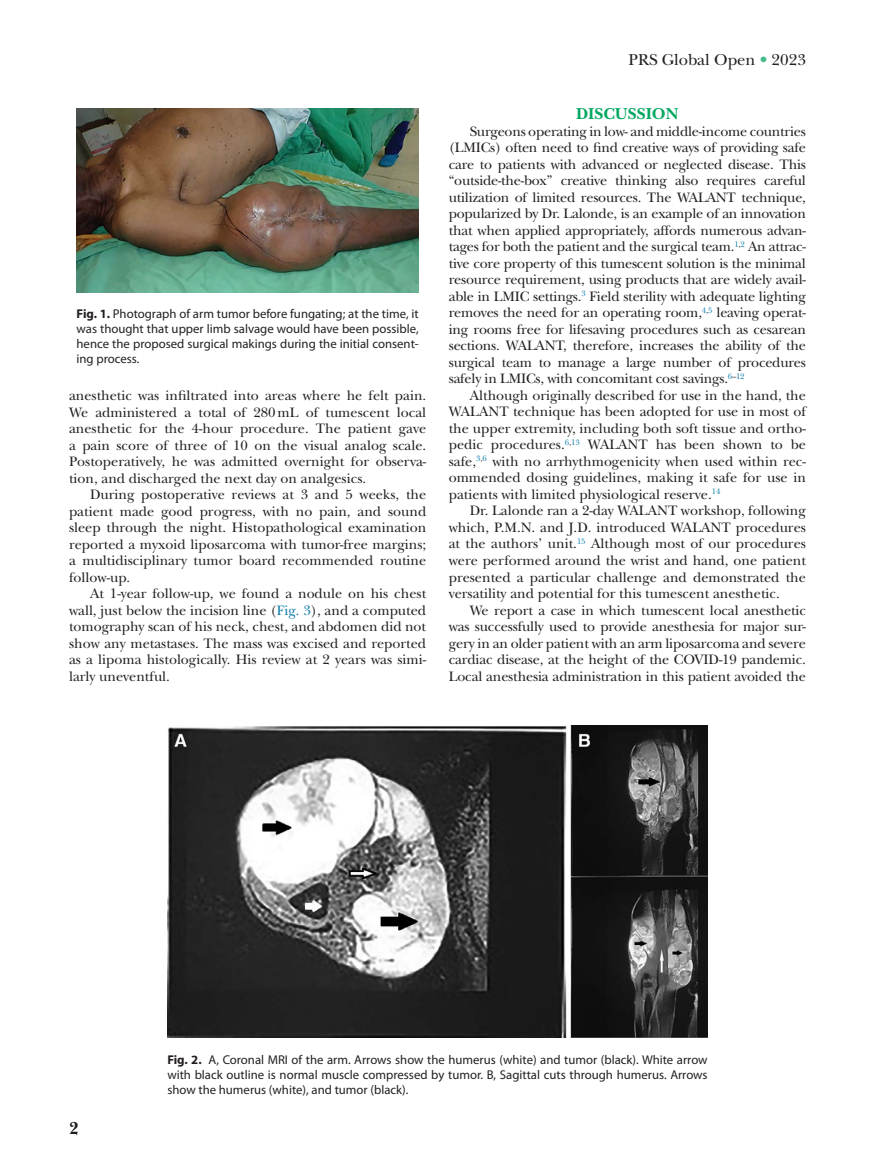
<style>
.page{position:relative;width:878px;height:1175px;background:#fff}
.page>*{position:absolute;margin:0;border:0;box-sizing:border-box;transform-origin:0 0}
.t1{font:700 18px "New Baskerville Std";color:#231f20}
.t2{font:16.5px "New Baskerville Std";color:#231f20}
.t3{font:700 16.5px "New Baskerville Std";color:#00a85f}
.t4{font:14.25px/16.5px "New Baskerville Std";color:#231f20;text-align:justify}
.t5{font:12.75px/15px "Myriad Pro";color:#231f20;text-align:justify}
.s1{font-weight:700}
.s2{color:#0f7eac}
.s3{color:#45bc89}
</style>
<div class="page">
<img style="left:76px;top:108px;width:343px;height:184px">
<img style="left:167px;top:725px;width:540px;height:312px">
<p class="t5" style="left:76px;top:306px;width:344px"><span class="s1">Fig. 1.</span> Photograph of arm tumor before fungating; at the time, it was thought that upper limb salvage would have been possible, hence the proposed surgical makings during the initial consent&shy;ing process.</p>
<p class="t4" style="left:69px;top:387px;width:359px">anesthetic was infiltrated into areas where he felt pain.<br>We administered a total of 280mL of tumescent local anesthetic for the 4-hour procedure. The patient gave a pain score of three of 10 on the visual analog scale.<br>Postoperatively, he was admitted overnight for observa&shy;tion, and discharged the next day on analgesics.</p>
<p class="t4" style="left:69px;top:486px;width:359px;text-indent:21px">During postoperative reviews at 3 and 5 weeks, the patient made good progress, with no pain, and sound sleep through the night. Histopathological examination reported a myxoid liposarcoma with tumor-free margins; a multidisciplinary tumor board recommended routine follow-up.</p>
<p class="t4" style="left:69px;top:585px;width:359px;text-indent:21px">At 1-year follow-up, we found a nodule on his chest wall, just below the incision line (<span class="s2">Fig. 3</span>), and a computed tomography scan of his neck, chest, and abdomen did not show any metastases. The mass was excised and reported as a lipoma histologically. His review at 2 years was simi&shy;larly uneventful.</p>
<p class="t2" style="left:628px;top:50px;width:179px">PRS Global Open <span class="s3">•</span> 2023</p>
<p class="t3" style="left:576px;top:104px;width:104px">DISCUSSION</p>
<p class="t4" style="left:448px;top:123px;width:359px;text-indent:21px">Surgeons operating in low- and middle-income countries (LMICs) often need to find creative ways of providing safe care to patients with advanced or neglected disease. This “outside-the-box” creative thinking also requires careful utilization of limited resources. The WALANT technique, popularized by Dr. Lalonde, is an example of an innovation that when applied appropriately, affords numerous advan&shy;tages for both the patient and the surgical team.<sup>1</sup><sup>,</sup><sup>2</sup> An attrac&shy;tive core property of this tumescent solution is the minimal resource requirement, using products that are widely avail&shy;able in LMIC settings.<sup>3</sup> Field sterility with adequate lighting removes the need for an operating room,<sup>4</sup><sup>,</sup><sup>5</sup> leaving operat&shy;ing rooms free for lifesaving procedures such as cesarean sections. WALANT, therefore, increases the ability of the surgical team to manage a large number of procedures safely in LMICs, with concomitant cost savings.<sup>6</sup><sup>–</sup><sup>12</sup></p>
<p class="t4" style="left:448px;top:387px;width:359px;text-indent:21px">Although originally described for use in the hand, the WALANT technique has been adopted for use in most of the upper extremity, including both soft tissue and ortho&shy;pedic procedures.<sup>6</sup><sup>,</sup><sup>13</sup> WALANT has been shown to be safe,<sup>3</sup><sup>,</sup><sup>6</sup> with no arrhythmogenicity when used within rec&shy;ommended dosing guidelines, making it safe for use in patients with limited physiological reserve.<sup>14</sup></p>
<p class="t4" style="left:448px;top:502px;width:359px;text-indent:21px">Dr. Lalonde ran a 2-day WALANT workshop, following which, P.M.N. and J.D. introduced WALANT procedures at the authors’ unit.<sup>15</sup> Although most of our procedures were performed around the wrist and hand, one patient presented a particular challenge and demonstrated the versatility and potential for this tumescent anesthetic.</p>
<p class="t4" style="left:449px;top:601px;width:359px;text-indent:21px">We report a case in which tumescent local anesthetic was successfully used to provide anesthesia for major sur&shy;gery in an older patient with an arm liposarcoma and severe cardiac disease, at the height of the COVID-19 pandemic.<br>Local anesthesia administration in this patient avoided the</p>
<p class="t1" style="left:69px;top:1118px;width:11px">2</p>
<p class="t5" style="left:167px;top:1052px;width:542px"><span class="s1">Fig. 2.</span> A, Coronal MRI of the arm. Arrows show the humerus (white) and tumor (black). White arrow with black outline is normal muscle compressed by tumor. B, Sagittal cuts through humerus. Arrows show the humerus (white), and tumor (black).</p>
</div>
